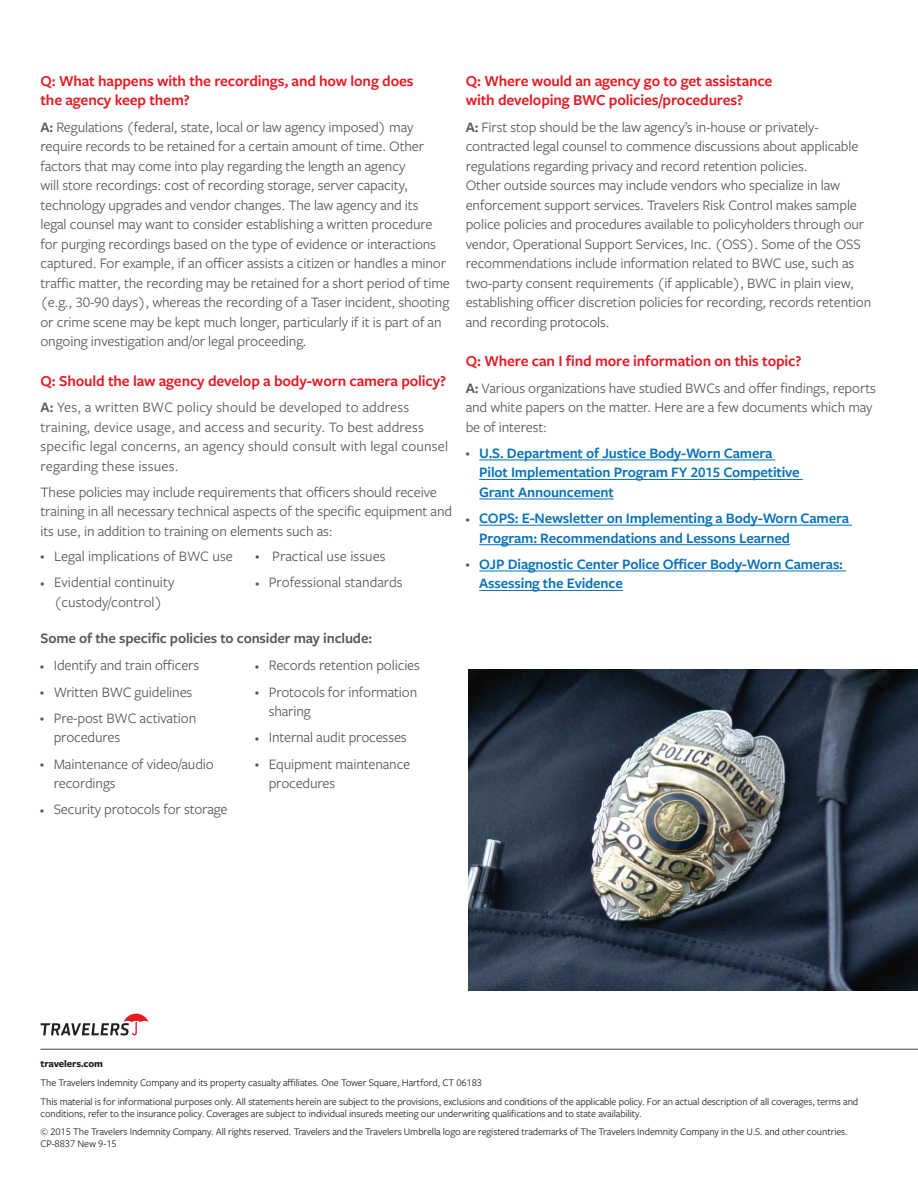
<style>
.page{position:relative;width:918px;height:1188px;background:#fff}
.page>*{position:absolute;margin:0;border:0;box-sizing:border-box;transform-origin:0 0}
.t1{font:600 15.75px/19.5px "Freight Sans Pro";letter-spacing:-.01em;color:#e51a23}
.t2{font:15px/19.5px "Freight Sans Pro";letter-spacing:-.01em;color:#57585a}
.t3{font:600 15px/19.5px "Freight Sans Pro";letter-spacing:-.01em;color:#0872ba}
.t4{font:15px/19.5px "Freight Sans Pro";letter-spacing:.01em;color:#57585a}
.t5{font:600 15px "Freight Sans Pro";letter-spacing:-.01em;color:#57585a}
.t6{font:10.5px/12px "Freight Sans Pro";letter-spacing:-.01em;color:#231f20}
.t7{font:700 10.5px "Freight Sans Pro";letter-spacing:-.01em;color:#231f20}
.s1{font-weight:600}
.s2{font-size:8.55px}
.s3{font-weight:400;font-size:8.55px;color:#57585a}
</style>
<div class="page">
<hr style="left:40px;top:1049px;width:878px;height:1px;background:#57585a">
<hr style="left:479px;top:460px;width:296px;height:1px;background:#0872ba">
<hr style="left:479px;top:479px;width:324px;height:1px;background:#0872ba">
<hr style="left:479px;top:499px;width:135px;height:1px;background:#0872ba">
<hr style="left:479px;top:525px;width:373px;height:1px;background:#0872ba">
<hr style="left:479px;top:544px;width:311px;height:1px;background:#0872ba">
<hr style="left:479px;top:571px;width:367px;height:1px;background:#0872ba">
<hr style="left:479px;top:590px;width:144px;height:1px;background:#0872ba">
<img style="left:468px;top:670px;width:450px;height:320px">
<svg style="left:40px;top:1014px;width:108px;height:21px"></svg>
<h3 class="t1" style="left:40px;top:70px;width:375px">Q: What happens with the recordings, and how long does the agency keep them?</h3>
<p class="t2" style="left:40px;top:116px;width:411px"><span class="s1">A:</span> Regulations (federal, state, local or law agency imposed) may require records to be retained for a certain amount of time. Other factors that may come into play regarding the length an agency<br>will store recordings: cost of recording storage, server capacity, technology upgrades and vendor changes. The law agency and its<br>legal counsel may want to consider establishing a written procedure for purging recordings based on the type of evidence or interactions captured. For example, if an officer assists a citizen or handles a minor traffic matter, the recording may be retained for a short period of time (e.g., 30-90 days), whereas the recording of a Taser incident, shooting or crime scene may be kept much longer, particularly if it is part of an ongoing investigation and/or legal proceeding.</p>
<h3 class="t1" style="left:40px;top:370px;width:407px">Q: Should the law agency develop a body-worn camera policy?</h3>
<p class="t4" style="left:40px;top:397px;width:409px"><span class="s1">A:</span> Yes, a written BWC policy should be developed to address training, device usage, and access and security. To best address specific legal concerns, an agency should consult with legal counsel regarding these issues.</p>
<p class="t2" style="left:40px;top:482px;width:413px">These policies may include requirements that officers should receive training in all necessary technical aspects of the specific equipment and its use, in addition to training on elements such as:</p>
<p class="t2" style="left:40px;top:546px;width:194px"><span class="s2">•</span> Legal implications of BWC use</p>
<p class="t2" style="left:255px;top:546px;width:132px"><span class="s2">•</span> Practical use issues</p>
<p class="t2" style="left:40px;top:572px;width:135px"><span class="s2">•</span> Evidential continuity</p>
<p class="t2" style="left:255px;top:572px;width:149px"><span class="s2">•</span> Professional standards</p>
<p class="t2" style="left:54px;top:591px;width:110px">(custody/control)</p>
<p class="t5" style="left:40px;top:628px;width:333px">Some of the specific policies to consider may include:</p>
<p class="t2" style="left:40px;top:655px;width:161px"><span class="s2">•</span> Identify and train officers</p>
<p class="t2" style="left:255px;top:655px;width:166px"><span class="s2">•</span> Records retention policies</p>
<p class="t2" style="left:40px;top:681px;width:154px"><span class="s2">•</span> Written BWC guidelines</p>
<p class="t2" style="left:269px;top:681px;width:150px;text-indent:-14px"><span class="s2">•</span> Protocols for information sharing</p>
<p class="t2" style="left:54px;top:708px;width:144px;text-indent:-14px"><span class="s2">•</span> Pre-post BWC activation procedures</p>
<p class="t2" style="left:255px;top:727px;width:153px"><span class="s2">•</span> Internal audit processes</p>
<p class="t2" style="left:40px;top:753px;width:175px"><span class="s2">•</span> Maintenance of video/audio</p>
<p class="t2" style="left:255px;top:753px;width:157px"><span class="s2">•</span> Equipment maintenance</p>
<p class="t2" style="left:54px;top:773px;width:63px">recordings</p>
<p class="t2" style="left:269px;top:773px;width:68px">procedures</p>
<p class="t2" style="left:40px;top:799px;width:189px"><span class="s2">•</span> Security protocols for storage</p>
<h3 class="t1" style="left:466px;top:70px;width:308px">Q: Where would an agency go to get assistance with developing BWC policies/procedures?</h3>
<p class="t2" style="left:466px;top:116px;width:407px"><span class="s1">A:</span> First stop should be the law agency’s in-house or privately&shy;contracted legal counsel to commence discussions about applicable regulations regarding privacy and record retention policies.<br>Other outside sources may include vendors who specialize in law enforcement support services. Travelers Risk Control makes sample police policies and procedures available to policyholders through our vendor, Operational Support Services, Inc. (OSS). Some of the OSS recommendations include information related to BWC use, such as two-party consent requirements (if applicable), BWC in plain view, establishing officer discretion policies for recording, records retention and recording protocols.</p>
<h3 class="t1" style="left:466px;top:351px;width:337px">Q: Where can I find more information on this topic?</h3>
<p class="t2" style="left:466px;top:377px;width:412px"><span class="s1">A:</span> Various organizations have studied BWCs and offer findings, reports and white papers on the matter. Here are a few documents which may be of interest:</p>
<p class="t3" style="left:479px;top:443px;width:322px;text-indent:-14px"><span class="s3">•</span> U.S. Department of Justice Body-Worn Camera<br>Pilot Implementation Program FY 2015 Competitive<br>Grant Announcement</p>
<p class="t3" style="left:479px;top:508px;width:371px;text-indent:-14px"><span class="s3">•</span> COPS: E-Newsletter on Implementing a Body-Worn Camera<br>Program: Recommendations and Lessons Learned</p>
<p class="t3" style="left:479px;top:554px;width:365px;text-indent:-14px"><span class="s3">•</span> OJP Diagnostic Center Police Officer Body-Worn Cameras:<br>Assessing the Evidence</p>
<p class="t7" style="left:40px;top:1057px;width:64px">travelers.com</p>
<p class="t6" style="left:40px;top:1076px;width:443px">The Travelers Indemnity Company and its property casualty affiliates. One Tower Square, Hartford, CT 06183</p>
<p class="t6" style="left:40px;top:1095px;width:819px">This material is for informational purposes only. All statements herein are subject to the provisions, exclusions and conditions of the applicable policy. For an actual description of all coverages, terms and conditions, refer to the insurance policy. Coverages are subject to individual insureds meeting our underwriting qualifications and to state availability.</p>
<p class="t6" style="left:40px;top:1126px;width:809px">© 2015 The Travelers Indemnity Company. All rights reserved. Travelers and the Travelers Umbrella logo are registered trademarks of The Travelers Indemnity Company in the U.S. and other countries.</p>
<p class="t6" style="left:40px;top:1138px;width:78px">CP-8837 New 9-15</p>
</div>
